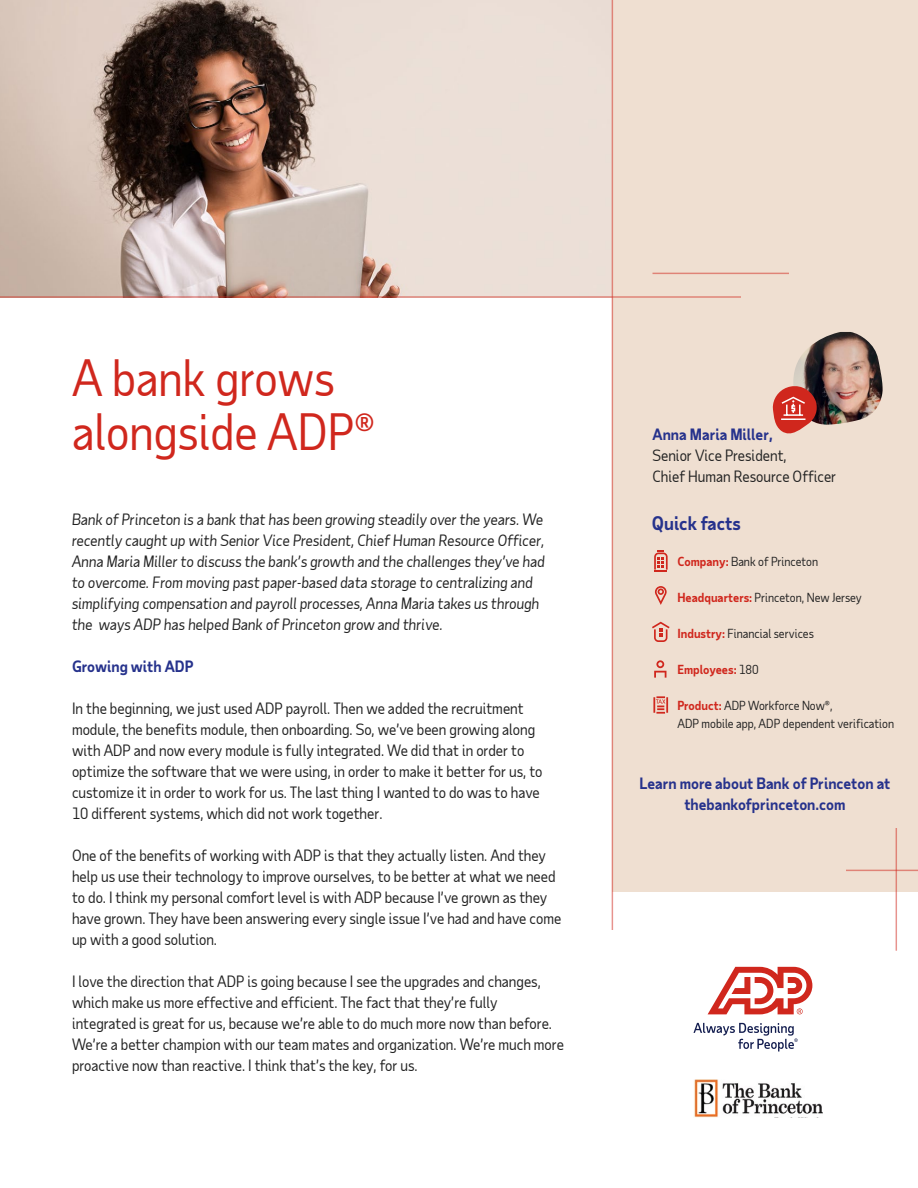
<style>
.page{position:relative;width:918px;height:1188px;background:#fff}
.page>*{position:absolute;margin:0;border:0;box-sizing:border-box;transform-origin:0 0}
.t1{font:48px/54px "Taub Sans";color:#d0271d}
.t2{font:700 18px "Taub Sans";color:#26328c}
.t3{font:15px/21px "Taub Sans";color:#222}
.t4{font:italic 15px/21px "Taub Sans";color:#222}
.t5{font:700 15px/21px "Taub Sans";color:#26328c;text-align:center}
.t6{font:12px/18px "Taub Sans";color:#222}
.t7{font:700 12px "Taub Sans";color:#d0271d}
.s1{font-weight:700;color:#d0271d}
.s2{font-weight:400;color:#222}
</style>
<div class="page">
<div style="left:613px;top:0;width:305px;height:892px;background:#efdfd1"></div>
<img style="left:0;top:0;width:612px;height:296px">
<hr style="left:612px;top:0;width:1px;height:930px;background:#d0271d">
<hr style="left:896px;top:828px;width:1px;height:123px;background:#d0271d">
<hr style="left:0;top:296px;width:741px;height:2px;background:#d0271d">
<hr style="left:652px;top:273px;width:137px;height:1px;background:#d0271d">
<hr style="left:846px;top:870px;width:72px;height:1px;background:#d0271d">
<svg style="left:652px;top:622px;width:18px;height:20px"></svg>
<svg style="left:654px;top:550px;width:14px;height:22px"></svg>
<svg style="left:655px;top:586px;width:12px;height:19px"></svg>
<svg style="left:654px;top:660px;width:12px;height:18px"></svg>
<svg style="left:653px;top:696px;width:15px;height:18px"></svg>
<img style="left:793px;top:332px;width:90px;height:93px">
<svg style="left:773px;top:384px;width:44px;height:50px"></svg>
<svg style="left:693px;top:1023px;width:105px;height:29px"></svg>
<svg style="left:708px;top:967px;width:104px;height:47px"></svg>
<img style="left:694px;top:1079px;width:128px;height:38px">
<h1 class="t1" style="left:72px;top:350px;width:305px">A bank grows alongside ADP®</h1>
<p class="t4" style="left:72px;top:509px;width:474px">Bank of Princeton is a bank that has been growing steadily over the years. We recently caught up with Senior Vice President, Chief Human Resource Officer, Anna Maria Miller to discuss the bank’s growth and the challenges they’ve had to overcome. From moving past paper-based data storage to centralizing and simplifying compensation and payroll processes, Anna Maria takes us through the ways ADP has helped Bank of Princeton grow and thrive.</p>
<p class="t5" style="left:72px;top:655px;width:123px">Growing with ADP</p>
<p class="t3" style="left:72px;top:698px;width:472px">In the beginning, we just used ADP payroll. Then we added the recruitment module, the benefits module, then onboarding. So, we’ve been growing along with ADP and now every module is fully integrated. We did that in order to optimize the software that we were using, in order to make it better for us, to customize it in order to work for us. The last thing I wanted to do was to have 10 different systems, which did not work together.</p>
<p class="t3" style="left:72px;top:845px;width:491px">One of the benefits of working with ADP is that they actually listen. And they help us use their technology to improve ourselves, to be better at what we need to do. I think my personal comfort level is with ADP because I’ve grown as they have grown. They have been answering every single issue I’ve had and have come up with a good solution.</p>
<p class="t3" style="left:72px;top:971px;width:494px">I love the direction that ADP is going because I see the upgrades and changes, which make us more effective and efficient. The fact that they’re fully integrated is great for us, because we’re able to do much more now than before.<br>We’re a better champion with our team mates and organization. We’re much more proactive now than reactive. I think that’s the key, for us.</p>
<p class="t5" style="left:652px;top:423px;width:122px">Anna Maria Miller,</p>
<p class="t3" style="left:652px;top:444px;width:185px">Senior Vice President,<br>Chief Human Resource Officer</p>
<p class="t2" style="left:652px;top:511px;width:90px">Quick facts</p>
<p class="t6" style="left:677px;top:552px;width:142px"><span class="s1">Company:</span> Bank of Princeton</p>
<p class="t6" style="left:677px;top:588px;width:186px"><span class="s1">Headquarters:</span> Princeton, New Jersey</p>
<p class="t6" style="left:677px;top:624px;width:138px"><span class="s1">Industry:</span> Financial services</p>
<p class="t7" style="left:677px;top:661px;width:83px">Employees: <span class="s2">180</span></p>
<p class="t6" style="left:677px;top:696px;width:218px"><span class="s1">Product:</span> ADP Workforce Now®,<br>ADP mobile app, ADP dependent verification</p>
<p class="t5" style="left:639px;top:772px;width:253px">Learn more about Bank of Princeton at thebankofprinceton.com</p>
</div>
